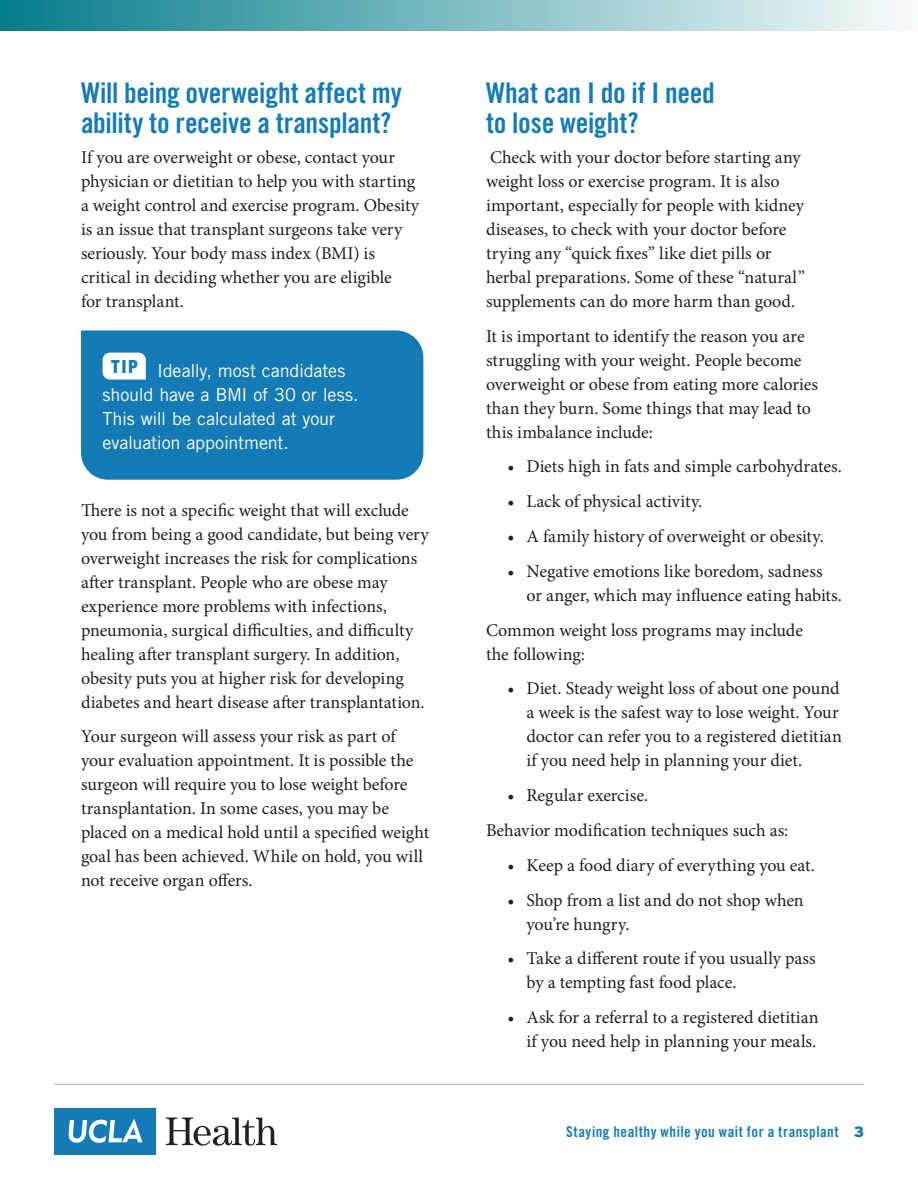
<style>
.page{position:relative;width:918px;height:1188px;background:#fff}
.page>*{position:absolute;margin:0;border:0;box-sizing:border-box;transform-origin:0 0}
.Question{font:28.5px/30px "Trade Gothic Bold Cond Twenty";letter-spacing:-.01em;color:#157bb7}
.t1{font:900 condensed 18.45px "Interstate";color:#157bb7}
.Body_Copy__12_16{font:18px/24px "Minion Pro";letter-spacing:-.005em;color:#231f20}
.TIP_Text{font:18px/24px "Trade Gothic";letter-spacing:-.01em;color:#fff}
.t2{font:15px "Trade Gothic Bold Cond Twenty";letter-spacing:.035em;color:#157bb7}
.s1{font-family:"Interstate";font-weight:900}
</style>
<div class="page">
<div style="left:54px;top:1108px;width:101px;height:47px;background:#157bb7"></div>
<svg style="left:69px;top:1119px;width:73px;height:24px"></svg>
<svg style="left:166px;top:1118px;width:111px;height:28px"></svg>
<div style="left:0;top:0;width:918px;height:31px;background:linear-gradient(to right,#037d8a,#f9fbfc)"></div>
<hr style="left:54px;top:1084px;width:810px;height:1px;background:#c8c9c9">
<div style="left:81px;top:330px;width:342px;height:150px;background:#157bb7"></div>
<svg style="left:103px;top:353px;width:43px;height:27px"></svg>
<p class="Question" style="left:81px;top:77px;width:322px">Will being overweight affect my ability to receive a transplant?</p>
<p class="Body_Copy__12_16" style="left:81px;top:145px;width:340px">If you are overweight or obese, contact your physician or dietitian to help you with starting a weight control and exercise program. Obesity is an issue that transplant surgeons take very seriously. Your body mass index (BMI) is critical in deciding whether you are eligible<br>for transplant.</p>
<p class="t1" style="left:111px;top:356px;width:29px">TIP</p>
<p class="TIP_Text" style="left:103px;top:358px;width:258px;text-indent:54px">Ideally, most candidates should have a BMI of 30 or less.<br>This will be calculated at your evaluation appointment.</p>
<p class="Body_Copy__12_16" style="left:81px;top:498px;width:349px">There is not a specific weight that will exclude you from being a good candidate, but being very overweight increases the risk for complications after transplant. People who are obese may experience more problems with infections, pneumonia, surgical difficulties, and difficulty healing after transplant surgery. In addition, obesity puts you at higher risk for developing diabetes and heart disease after transplantation.</p>
<p class="Body_Copy__12_16" style="left:81px;top:725px;width:350px">Your surgeon will assess your risk as part of your evaluation appointment. It is possible the surgeon will require you to lose weight before transplantation. In some cases, you may be placed on a medical hold until a specified weight goal has been achieved. While on hold, you will not receive organ offers.</p>
<p class="Question" style="left:486px;top:77px;width:230px">What can I do if I need to lose weight?</p>
<p class="Body_Copy__12_16" style="left:486px;top:145px;width:321px">Check with your doctor before starting any weight loss or exercise program. It is also important, especially for people with kidney diseases, to check with your doctor before trying any “quick fixes” like diet pills or herbal preparations. Some of these “natural” supplements can do more harm than good.</p>
<p class="Body_Copy__12_16" style="left:486px;top:324px;width:334px">It is important to identify the reason you are struggling with your weight. People become overweight or obese from eating more calories than they burn. Some things that may lead to this imbalance include:</p>
<p class="Body_Copy__12_16" style="left:508px;top:455px;width:336px">• Diets high in fats and simple carbohydrates.</p>
<p class="Body_Copy__12_16" style="left:508px;top:490px;width:196px">• Lack of physical activity.</p>
<p class="Body_Copy__12_16" style="left:508px;top:524px;width:318px">• A family history of overweight or obesity.</p>
<p class="Body_Copy__12_16" style="left:526px;top:559px;width:317px;text-indent:-19px">• Negative emotions like boredom, sadness or anger, which may influence eating habits.</p>
<p class="Body_Copy__12_16" style="left:486px;top:618px;width:319px">Common weight loss programs may include the following:</p>
<p class="Body_Copy__12_16" style="left:526px;top:677px;width:317px;text-indent:-19px">• Diet. Steady weight loss of about one pound a week is the safest way to lose weight. Your doctor can refer you to a registered dietitian if you need help in planning your diet.</p>
<p class="Body_Copy__12_16" style="left:508px;top:784px;width:142px">• Regular exercise.</p>
<p class="Body_Copy__12_16" style="left:486px;top:818px;width:304px">Behavior modification techniques such as:</p>
<p class="Body_Copy__12_16" style="left:508px;top:853px;width:309px">• Keep a food diary of everything you eat.</p>
<p class="Body_Copy__12_16" style="left:526px;top:888px;width:279px;text-indent:-19px">• Shop from a list and do not shop when you’re hungry.</p>
<p class="Body_Copy__12_16" style="left:526px;top:947px;width:291px;text-indent:-19px">• Take a different route if you usually pass by a tempting fast food place.</p>
<p class="Body_Copy__12_16" style="left:508px;top:1006px;width:313px;text-align:right">• Ask for a referral to a registered dietitian if you need help in planning your meals.</p>
<p class="t2" style="left:566px;top:1123px;width:299px">Staying healthy while you wait for a transplant <span class="s1">3</span></p>
</div>
